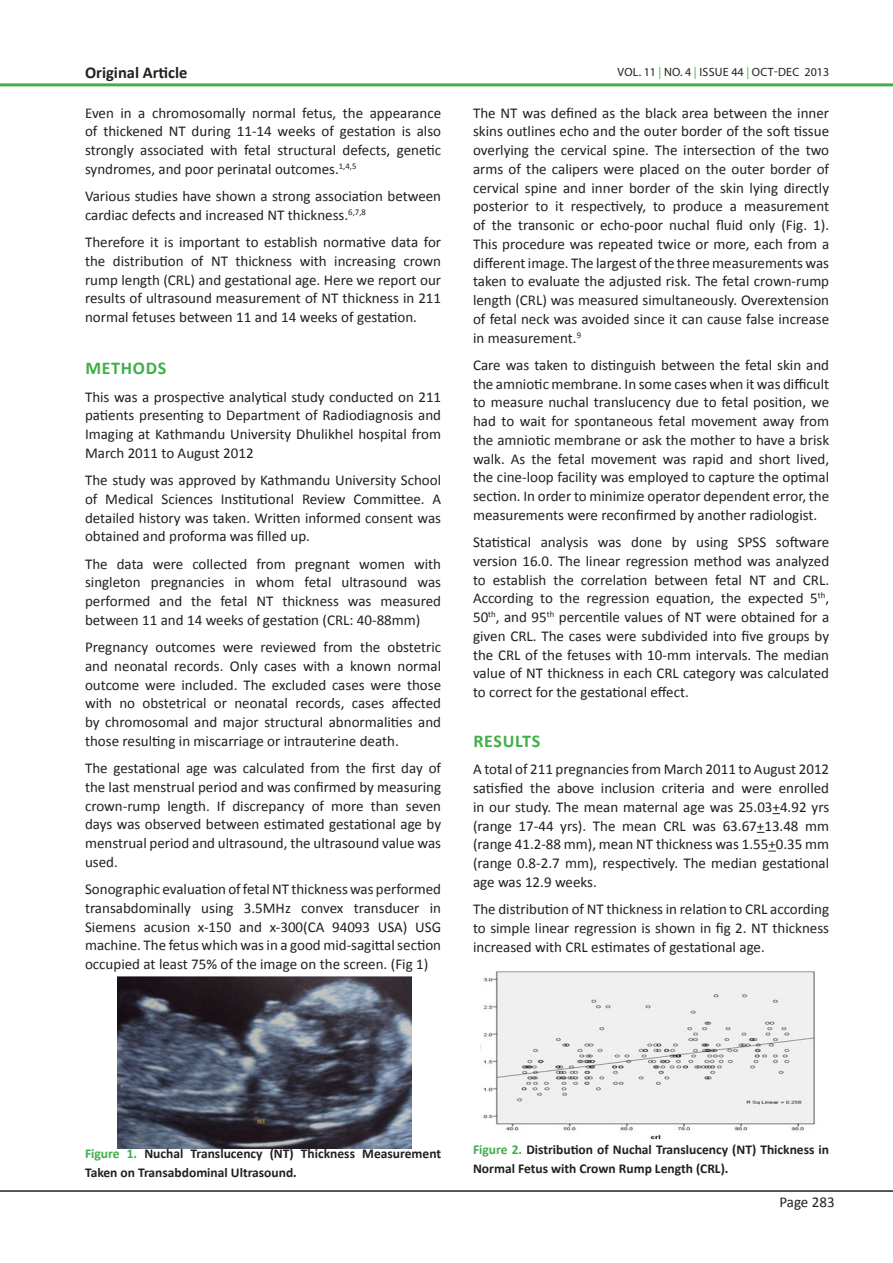
<style>
.page{position:relative;width:893px;height:1263px;background:#fff}
.page>*{position:absolute;margin:0;border:0;box-sizing:border-box;transform-origin:0 0}
.Heading_2_-_Sub_head{font:700 18px "Calibri";letter-spacing:.04em;color:#40ae49}
.Abstract_Words{font:700 18px "Calibri";letter-spacing:.035em;color:#40ae49}
.Abstract_Words-2{font:700 16.5px "Calibri";color:#231f20}
.Abstract_Words-3{font:15px/18.8px "Calibri";color:#231f20;text-align:justify}
.Table_Figure_Legend{font:15px/18.8px "Calibri";color:#231f20;text-align:justify}
.Normal_Text{font:15px/18.8px "Calibri";color:#231f20;text-align:justify}
.Table_Figure_Legend-2{font:700 13.5px/18.8px "Calibri";color:#231f20}
.Heading_2_-_Sub_head-2{font:12px "Myriad Pro";letter-spacing:.02em;color:#231f20}
.s1{color:#40ae49}
</style>
<div class="page">
<hr style="left:0;top:1190px;width:893px;height:2px;background:#231f20">
<hr style="left:0;top:83px;width:893px;height:3px;background:#40ae49">
<img style="left:117px;top:977px;width:295px;height:171px">
<img style="left:480px;top:971px;width:335px;height:169px">
<p class="Abstract_Words-2" style="left:85px;top:62px;width:104px">Original Article</p>
<p class="Table_Figure_Legend" style="left:85px;top:103px;width:358px">Even in a chromosomally normal fetus, the appearance of thickened NT during 11-14 weeks of gestation is also strongly associated with fetal structural defects, genetic syndromes, and poor perinatal outcomes.<sup>1,4,5</sup></p>
<p class="Table_Figure_Legend" style="left:85px;top:187px;width:358px">Various studies have shown a strong association between cardiac defects and increased NT thickness.<sup>6,7,8</sup></p>
<p class="Table_Figure_Legend" style="left:85px;top:233px;width:358px">Therefore it is important to establish normative data for the distribution of NT thickness with increasing crown rump length (CRL) and gestational age. Here we report our results of ultrasound measurement of NT thickness in 211 normal fetuses between 11 and 14 weeks of gestation.</p>
<p class="Heading_2_-_Sub_head" style="left:85px;top:357px;width:83px">METHODS</p>
<p class="Abstract_Words-3" style="left:85px;top:387px;width:358px">This was a prospective analytical study conducted on 211 patients presenting to Department of Radiodiagnosis and Imaging at Kathmandu University Dhulikhel hospital from March 2011 to August 2012</p>
<p class="Abstract_Words-3" style="left:85px;top:471px;width:358px">The study was approved by Kathmandu University School of Medical Sciences Institutional Review Committee. A detailed history was taken. Written informed consent was obtained and proforma was filled up.</p>
<p class="Abstract_Words-3" style="left:85px;top:554px;width:358px">The data were collected from pregnant women with singleton pregnancies in whom fetal ultrasound was performed and the fetal NT thickness was measured between 11 and 14 weeks of gestation (CRL: 40-88mm)</p>
<p class="Abstract_Words-3" style="left:85px;top:638px;width:358px">Pregnancy outcomes were reviewed from the obstetric and neonatal records. Only cases with a known normal outcome were included. The excluded cases were those with no obstetrical or neonatal records, cases affected by chromosomal and major structural abnormalities and those resulting in miscarriage or intrauterine death.</p>
<p class="Abstract_Words-3" style="left:85px;top:759px;width:358px">The gestational age was calculated from the first day of the last menstrual period and was confirmed by measuring crown-rump length. If discrepancy of more than seven days was observed between estimated gestational age by menstrual period and ultrasound, the ultrasound value was used.</p>
<p class="Abstract_Words-3" style="left:85px;top:880px;width:358px">Sonographic evaluation of fetal NT thickness was performed transabdominally using 3.5MHz convex transducer in Siemens acusion x-150 and x-300(CA 94093 USA) USG machine. The fetus which was in a good mid-sagittal section occupied at least 75% of the image on the screen. (Fig 1)</p>
<p class="Heading_2_-_Sub_head-2" style="left:617px;top:65px;width:213px">VOL. 11 <span class="s1">|</span> NO. 4 <span class="s1">|</span> ISSUE 44 <span class="s1">|</span> OCT-DEC 2013</p>
<p class="Abstract_Words-3" style="left:473px;top:103px;width:358px">The NT was defined as the black area between the inner skins outlines echo and the outer border of the soft tissue overlying the cervical spine. The intersection of the two arms of the calipers were placed on the outer border of cervical spine and inner border of the skin lying directly posterior to it respectively, to produce a measurement of the transonic or echo-poor nuchal fluid only (Fig. 1).<br>This procedure was repeated twice or more, each from a different image. The largest of the three measurements was taken to evaluate the adjusted risk. The fetal crown-rump length (CRL) was measured simultaneously. Overextension of fetal neck was avoided since it can cause false increase in measurement.<sup>9</sup></p>
<p class="Abstract_Words-3" style="left:473px;top:356px;width:358px">Care was taken to distinguish between the fetal skin and the amniotic membrane. In some cases when it was difficult to measure nuchal translucency due to fetal position, we had to wait for spontaneous fetal movement away from the amniotic membrane or ask the mother to have a brisk walk. As the fetal movement was rapid and short lived, the cine-loop facility was employed to capture the optimal section. In order to minimize operator dependent error, the measurements were reconfirmed by another radiologist.</p>
<p class="Abstract_Words-3" style="left:473px;top:533px;width:358px">Statistical analysis was done by using SPSS software version 16.0. The linear regression method was analyzed to establish the correlation between fetal NT and CRL.<br>According to the regression equation, the expected 5<sup>th</sup>, 50<sup>th</sup>, and 95<sup>th</sup> percentile values of NT were obtained for a given CRL. The cases were subdivided into five groups by the CRL of the fetuses with 10-mm intervals. The median value of NT thickness in each CRL category was calculated to correct for the gestational effect.</p>
<p class="Abstract_Words" style="left:473px;top:730px;width:68px">RESULTS</p>
<p class="Normal_Text" style="left:473px;top:760px;width:358px">A total of 211 pregnancies from March 2011 to August 2012 satisfied the above inclusion criteria and were enrolled in our study. The mean maternal age was 25.03+4.92 yrs (range 17-44 yrs). The mean CRL was 63.67+13.48 mm (range 41.2-88 mm), mean NT thickness was 1.55+0.35 mm (range 0.8-2.7 mm), respectively. The median gestational age was 12.9 weeks.</p>
<p class="Normal_Text" style="left:473px;top:900px;width:358px">The distribution of NT thickness in relation to CRL according to simple linear regression is shown in fig 2. NT thickness increased with CRL estimates of gestational age.</p>
<p class="Table_Figure_Legend-2" style="left:85px;top:1144px;width:358px"><span class="s1">Figure 1.</span> Nuchal Translucency (NT) Thickness Measurement<br>Taken on Transabdominal Ultrasound.</p>
<p class="Table_Figure_Legend-2" style="left:473px;top:1140px;width:358px"><span class="s1">Figure 2.</span> Distribution of Nuchal Translucency (NT) Thickness in<br>Normal Fetus with Crown Rump Length (CRL).</p>
<p class="Normal_Text" style="left:779px;top:1193px;width:57px">Page 283</p>
</div>
